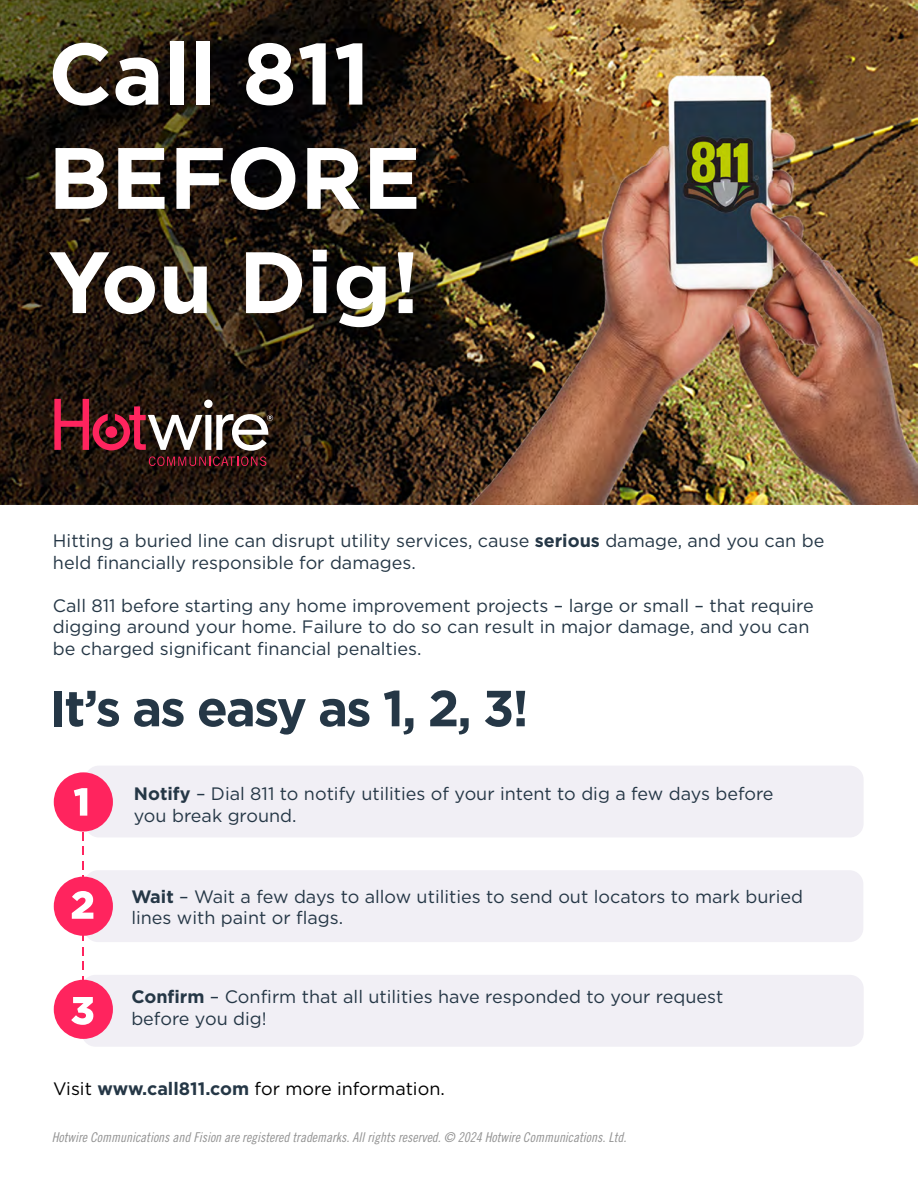
<style>
.page{position:relative;width:918px;height:1188px;background:#fff}
.page>*{position:absolute;margin:0;border:0;box-sizing:border-box;transform-origin:0 0}
.t1{font:700 86.85px/104.2px "Gotham";color:#fff}
.t2{font:700 50.7px "Gotham";letter-spacing:-.04em;color:#253746}
.t3{font:18px/21.6px "Gotham";color:#253746}
.t4{font:18px "Gotham";color:#000}
.t5{font:13.5px "Trade Gothic LT Std Cn 18 Obl";color:#939393}
.s1{font-weight:700}
.s2{font-weight:700;color:#253746}
</style>
<div class="page">
<div style="left:85px;top:766px;width:779px;height:71px;background:#f1eff5;border-radius:14px"></div>
<div style="left:84px;top:870px;width:779px;height:72px;background:#f1eff5;border-radius:14px"></div>
<div style="left:82px;top:975px;width:782px;height:72px;background:#f1eff5;border-radius:14px"></div>
<div style="left:54px;top:772px;width:59px;height:60px;background:#ff245e;border-radius:50%"></div>
<svg style="left:74px;top:788px;width:13px;height:28px"></svg>
<div style="left:54px;top:877px;width:59px;height:59px;background:#ff245e;border-radius:50%"></div>
<svg style="left:72px;top:891px;width:21px;height:28px"></svg>
<div style="left:54px;top:980px;width:59px;height:59px;background:#ff245e;border-radius:50%"></div>
<svg style="left:71px;top:997px;width:22px;height:28px"></svg>
<img style="left:0;top:0;width:918px;height:505px">
<svg style="left:54px;top:399px;width:219px;height:67px"></svg>
<h1 class="t1" style="left:48px;top:20px;width:374px">Call 811<br>BEFORE<br>You Dig!</h1>
<p class="t3" style="left:53px;top:530px;width:773px">Hitting a buried line can disrupt utility services, cause <span class="s1">serious</span> damage, and you can be held financially responsible for damages.</p>
<p class="t3" style="left:53px;top:594px;width:762px">Call 811 before starting any home improvement projects – large or small – that require digging around your home. Failure to do so can result in major damage, and you can be charged significant financial penalties.</p>
<h2 class="t2" style="left:49px;top:679px;width:481px">It’s as easy as 1, 2, 3!</h2>
<p class="t3" style="left:134px;top:783px;width:641px"><span class="s1">Notify</span> – Dial 811 to notify utilities of your intent to dig a few days before you break ground.</p>
<p class="t3" style="left:131px;top:885px;width:673px"><span class="s1">Wait</span> – Wait a few days to allow utilities to send out locators to mark buried lines with paint or flags.</p>
<p class="t3" style="left:131px;top:986px;width:593px"><span class="s1">Confirm</span> – Confirm that all utilities have responded to your request before you dig!</p>
<p class="t4" style="left:53px;top:1078px;width:393px">Visit <span class="s2">www.call811.com</span> for more information.</p>
<p class="t5" style="left:52px;top:1129px;width:576px">Hotwire Communications and Fision are registered trademarks. All rights reserved. © 2024 Hotwire Communications. Ltd.</p>
</div>
